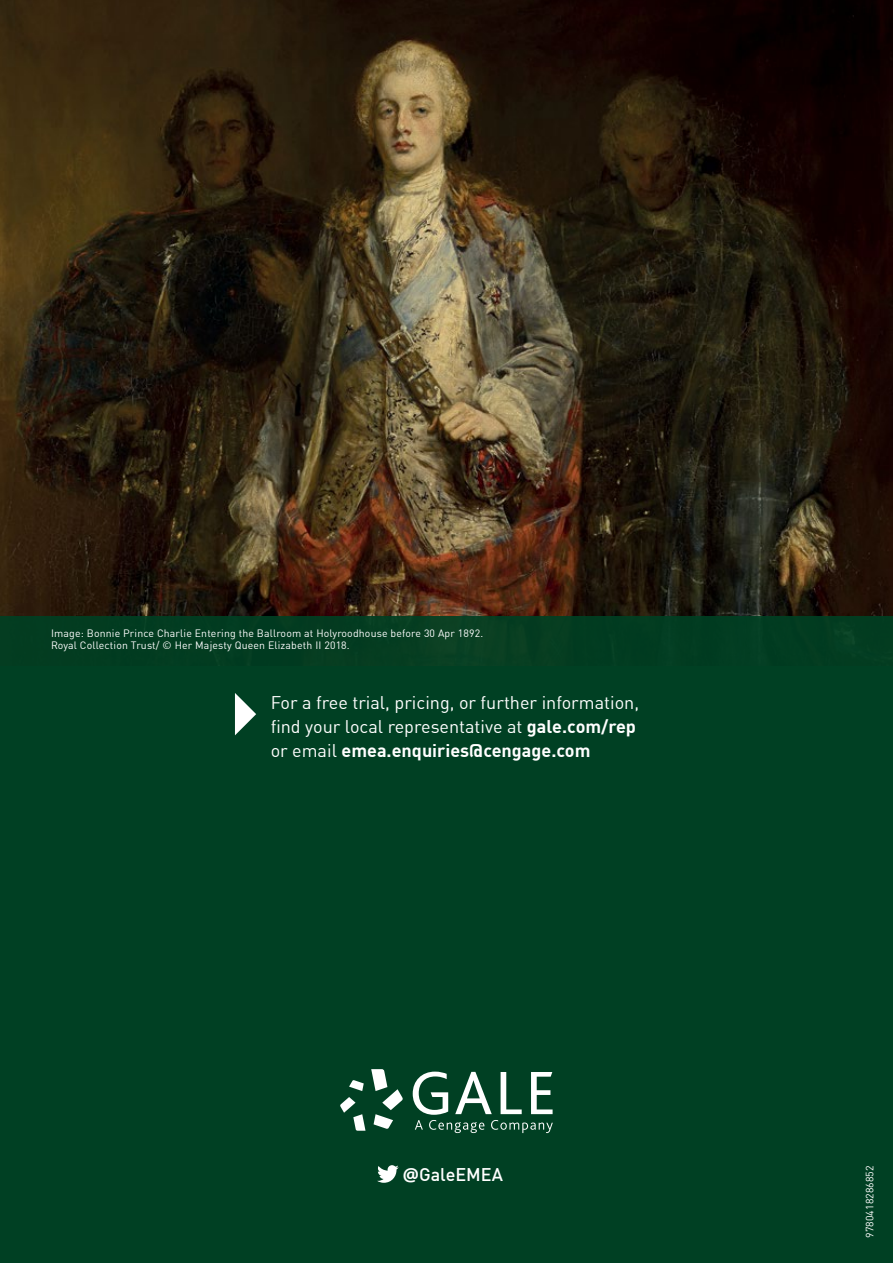
<style>
.page{position:relative;width:893px;height:1263px;background:#fff}
.page>*{position:absolute;margin:0;border:0;box-sizing:border-box;transform-origin:0 0}
.t1{font:18px/24px "DIN Offc";color:#fff}
.t2{font:500 18px "DIN Offc";color:#fff}
.t3{font:10.5px/12.6px "DIN Offc";letter-spacing:.015em;color:#fff}
.s1{font-weight:700}
.s2{font-family:"Open Sans";font-weight:700}
</style>
<div class="page">
<div style="left:0;top:665px;width:893px;height:598px;background:#004023"></div>
<img style="left:0;top:0;width:893px;height:617px">
<svg style="left:235px;top:693px;width:21px;height:42px"></svg>
<svg style="left:377px;top:1165px;width:22px;height:18px"></svg>
<div style="left:0;top:617px;width:893px;height:57px;background:#004023"></div>
<svg style="left:349px;top:1080px;width:15px;height:11px"></svg>
<svg style="left:340px;top:1097px;width:25px;height:34px"></svg>
<svg style="left:371px;top:1069px;width:32px;height:60px"></svg>
<svg style="left:413px;top:1071px;width:140px;height:62px"></svg>
<p class="t3" style="left:51px;top:626px;width:434px">Image: Bonnie Prince Charlie Entering the Ballroom at Holyroodhouse before 30 Apr 1892.<br>Royal Collection Trust/ © Her Majesty Queen Elizabeth II 2018.</p>
<h1 class="t1" style="left:271px;top:691px;width:370px">For a free trial, pricing, or further information, find your local representative at <span class="s1">gale.com/rep </span>or email <span class="s1">emea.enquiries@cengage.com</span></h1>
<h1 class="t2" style="left:403px;top:1162px;width:102px"><span class="s2">@</span>GaleEMEA</h1>
<p class="t3" style="left:863px;top:1238px;width:74px;rotate:-90deg">9780418286852</p>
</div>
